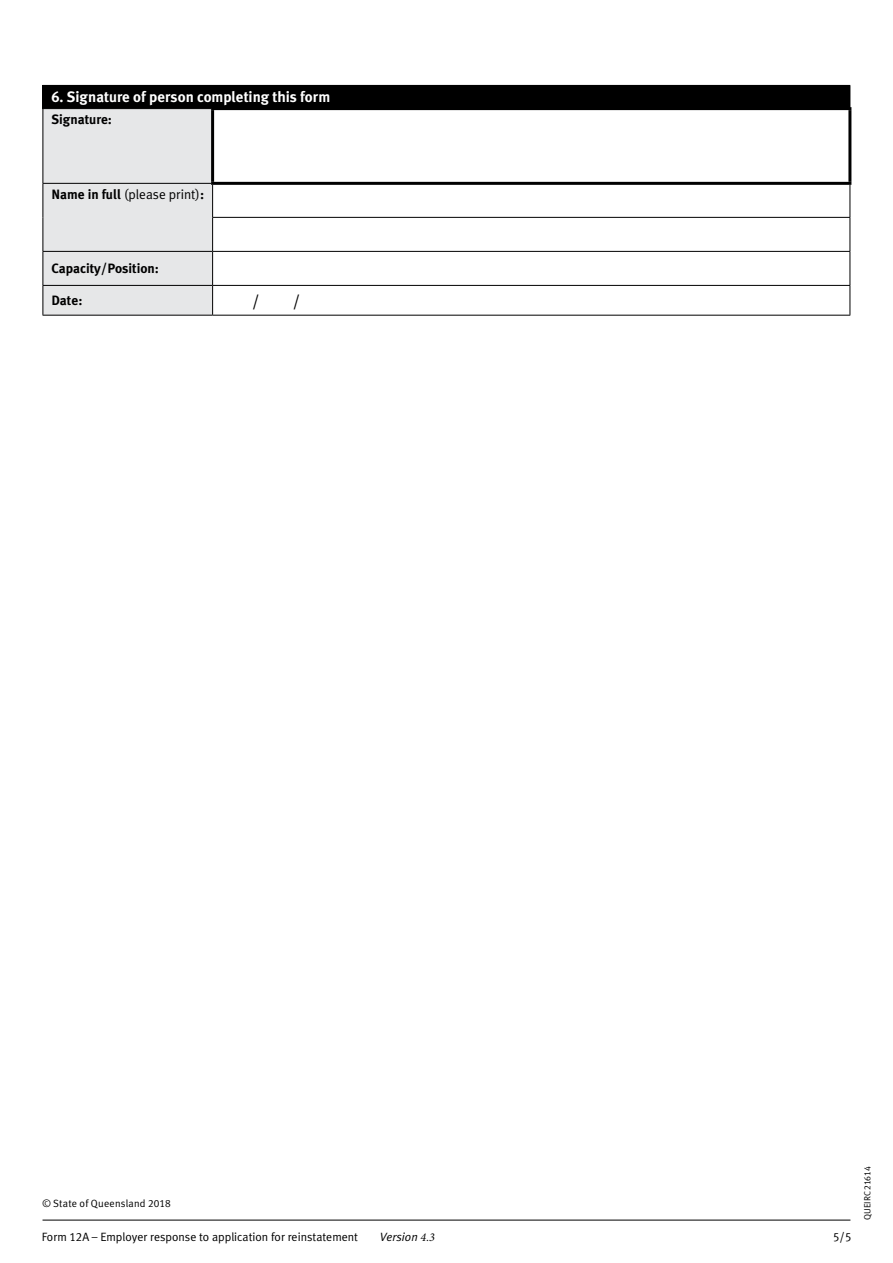
<style>
.page{position:relative;width:893px;height:1263px;background:#fff}
.page>*{position:absolute;margin:0;border:0;box-sizing:border-box;transform-origin:0 0}
.t1{font:16.5px "Meta Plus Normal";color:#000}
.t2{font:700 15px "Meta Plus";color:#fff}
.t3{font:700 13.5px "Meta Plus";color:#000}
.t4{font:13.5px "Meta Plus Normal";color:#000}
.t5{font:12px "Meta Plus Normal";color:#000}
.t6{font:italic 12px "Meta Plus Normal";color:#000}
.t7{font:12px "Meta Plus Normal Caps";color:#000}
.t8{font:10.5px "Meta Plus Normal";letter-spacing:.02em;color:#000}
.t9{font:9px "Meta Plus Normal Caps";letter-spacing:.02em;color:#000}
.s1{font-family:"Meta Plus Bold Caps";font-weight:400}
.s2{font-family:"Meta Plus";font-weight:700}
.s3{font-family:"Meta Plus Normal Caps"}
.s4{font-family:"Minion Pro"}
</style>
<div class="page">
<hr style="left:43px;top:1220px;width:807px;height:1px;background:#000">
<div style="left:43px;top:85px;width:807px;height:24px;background:#000"></div>
<hr style="left:850px;top:185px;width:1px;height:32px;background:#000">
<hr style="left:850px;top:218px;width:1px;height:33px;background:#000">
<hr style="left:850px;top:252px;width:1px;height:33px;background:#000">
<svg style="left:850px;top:286px;width:1px;height:29px"></svg>
<svg style="left:850px;top:86px;width:1px;height:21px"></svg>
<div style="left:43px;top:109px;width:170px;height:206px;background:#e6e7e8"></div>
<hr style="left:212px;top:217px;width:638px;height:1px;background:#000">
<hr style="left:213px;top:251px;width:637px;height:1px;background:#000">
<hr style="left:213px;top:285px;width:637px;height:1px;background:#000">
<hr style="left:213px;top:315px;width:637px;height:1px;background:#000">
<hr style="left:211px;top:107px;width:640px;height:3px;background:#000">
<hr style="left:211px;top:110px;width:3px;height:72px;background:#000">
<hr style="left:848px;top:110px;width:3px;height:72px;background:#000">
<hr style="left:43px;top:183px;width:168px;height:1px;background:#000">
<hr style="left:43px;top:184px;width:1px;height:33px;background:#000">
<hr style="left:212px;top:185px;width:1px;height:32px;background:#000">
<hr style="left:43px;top:217px;width:1px;height:34px;background:#000">
<hr style="left:212px;top:218px;width:1px;height:33px;background:#000">
<hr style="left:43px;top:251px;width:170px;height:1px;background:#000">
<hr style="left:43px;top:285px;width:170px;height:1px;background:#000">
<hr style="left:43px;top:315px;width:170px;height:1px;background:#000">
<hr style="left:211px;top:182px;width:640px;height:3px;background:#000">
<p class="t2" style="left:51px;top:88px;width:280px"><span class="s1">6</span>. Signature of person completing this form</p>
<p class="t3" style="left:51px;top:112px;width:62px">Signature:</p>
<p class="t4" style="left:51px;top:187px;width:154px"><span class="s2">Name in full</span> (please print)<span class="s2">:</span></p>
<p class="t3" style="left:51px;top:261px;width:109px">Capacity/Position:</p>
<p class="t3" style="left:51px;top:292px;width:33px">Date:</p>
<h1 class="t1" style="left:252px;top:292px;width:9px">/</h1>
<h1 class="t1" style="left:293px;top:292px;width:9px">/</h1>
<p class="t8" style="left:43px;top:1197px;width:130px">© State of Queensland <span class="s3">2018</span></p>
<p class="t5" style="left:42px;top:1230px;width:318px">Form <span class="s3">12</span>A – Employer response to application for reinstatement</p>
<p class="t6" style="left:380px;top:1230px;width:57px">Version <span class="s4">4.3</span></p>
<p class="t7" style="left:833px;top:1230px;width:20px">5/5</p>
<p class="t9" style="left:862px;top:1220px;width:56px;rotate:-90deg">QUEIRC21614</p>
</div>
